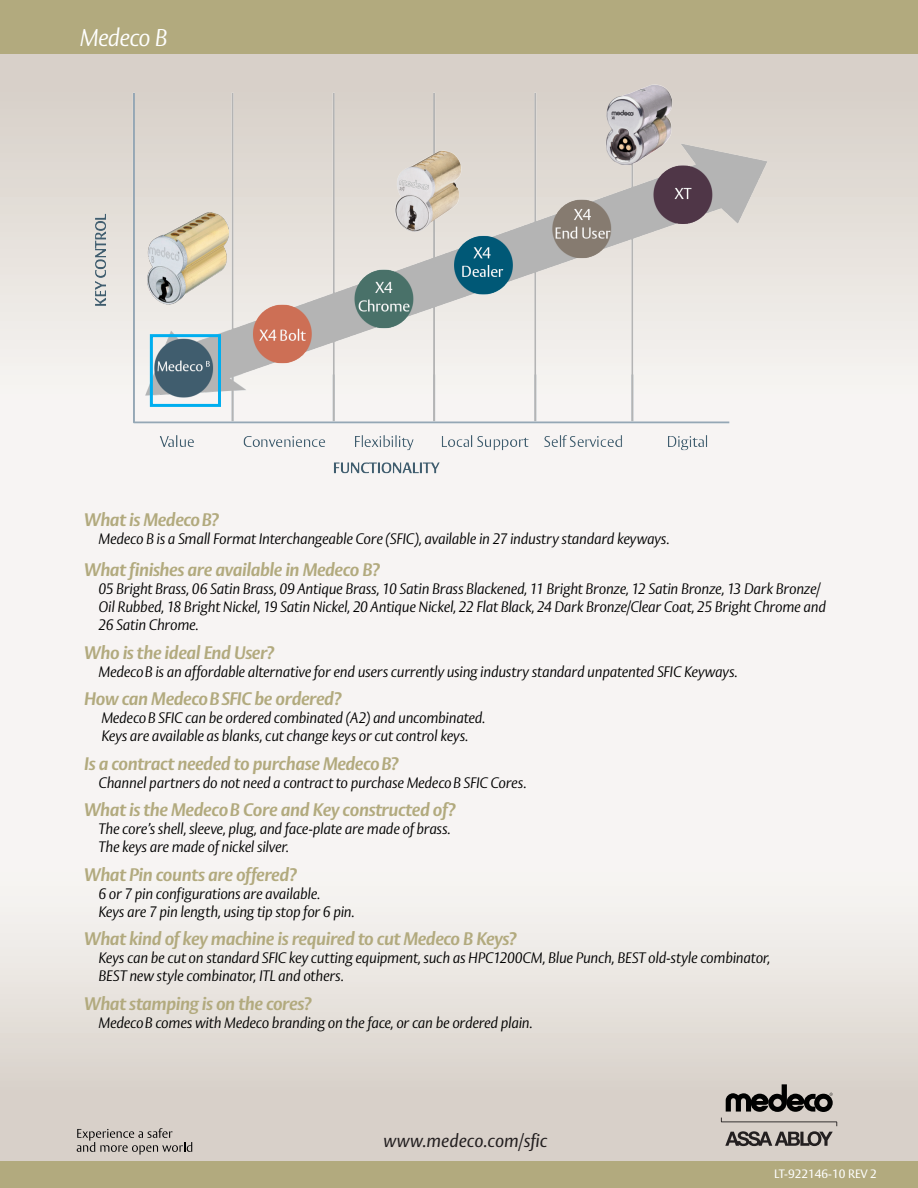
<style>
.page{position:relative;width:918px;height:1188px;background:#f7f4f3}
.page>*{position:absolute;margin:0;border:0;box-sizing:border-box;transform-origin:0 0}
.t1{font:italic 300 24px "ASSA Vesta";letter-spacing:-.03em;color:#fff}
.t2{font:italic 700 18px "ASSA Vesta";letter-spacing:-.025em;color:#b2aa7e}
.t3{font:italic 18px "ASSA Vesta";color:#231f20}
.t4{font:italic 300 15px/18px "ASSA Vesta";letter-spacing:-.02em;color:#000}
.t5{font:12px "ASSA Vesta";color:#fff}
</style>
<div class="page">
<div style="left:0;top:756px;width:918px;height:432px;background:linear-gradient(to bottom,#fffdfd,#d3cbc2)"></div>
<div style="left:0;top:53px;width:918px;height:445px;background:linear-gradient(to bottom,#d6cec6,#fdfbfb)"></div>
<img style="left:79px;top:73px;width:701px;height:413px">
<svg style="left:721px;top:1118px;width:116px;height:28px;background:#a49d98"></svg>
<svg style="left:726px;top:1084px;width:107px;height:28px;background:#75716d"></svg>
<svg style="left:77px;top:1128px;width:115px;height:27px;background:#b7b0aa"></svg>
<div style="left:0;top:0;width:918px;height:54px;background:#b2aa7e"></div>
<div style="left:0;top:1161px;width:918px;height:27px;background:#b2aa7e"></div>
<div style="left:150px;top:334px;width:71px;height:73px;border:3px solid #00aeef"></div>
<img style="left:142px;top:206px;width:91px;height:102px">
<p class="t1" style="left:80px;top:23px;width:89px">Medeco B</p>
<p class="t2" style="left:84px;top:509px;width:136px">What is MedecoB?</p>
<p class="t4" style="left:98px;top:531px;width:573px">Medeco B is a Small Format Interchangeable Core (SFIC), available in 27 industry standard keyways.</p>
<p class="t2" style="left:84px;top:559px;width:297px">What finishes are available in Medeco B?</p>
<p class="t4" style="left:98px;top:581px;width:729px">05 Bright Brass, 06 Satin Brass, 09 Antique Brass, 10 Satin Brass Blackened, 11 Bright Bronze, 12 Satin Bronze, 13 Dark Bronze/<br>Oil Rubbed, 18 Bright Nickel, 19 Satin Nickel, 20 Antique Nickel, 22 Flat Black, 24 Dark Bronze/Clear Coat, 25 Bright Chrome and<br>26 Satin Chrome.</p>
<p class="t2" style="left:84px;top:641px;width:191px">Who is the ideal End User?</p>
<p class="t4" style="left:98px;top:663px;width:641px">MedecoB is an affordable alternative for end users currently using industry standard unpatented SFIC Keyways.</p>
<p class="t2" style="left:84px;top:688px;width:259px">How can MedecoBSFIC be ordered?</p>
<p class="t4" style="left:101px;top:710px;width:386px">MedecoB SFIC can be ordered combinated (A2) and uncombinated.</p>
<p class="t4" style="left:101px;top:728px;width:369px">Keys are available as blanks, cut change keys or cut control keys.</p>
<p class="t2" style="left:84px;top:752px;width:316px">Is a contract needed to purchase MedecoB?</p>
<p class="t4" style="left:98px;top:774px;width:430px">Channel partners do not need a contract to purchase MedecoB SFIC Cores.</p>
<p class="t2" style="left:84px;top:799px;width:373px">What is the MedecoB Core and Key constructed of?</p>
<p class="t4" style="left:98px;top:821px;width:354px">The core’s shell, sleeve, plug, and face-plate are made of brass.</p>
<p class="t4" style="left:98px;top:839px;width:192px">The keys are made of nickel silver.</p>
<p class="t2" style="left:84px;top:863px;width:214px">What Pin counts are offered?</p>
<p class="t4" style="left:98px;top:885px;width:223px">6 or 7 pin configurations are available.</p>
<p class="t4" style="left:98px;top:903px;width:258px">Keys are 7 pin length, using tip stop for 6 pin.</p>
<p class="t2" style="left:84px;top:928px;width:434px">What kind of key machine is required to cut Medeco B Keys?</p>
<p class="t4" style="left:98px;top:950px;width:673px">Keys can be cut on standard SFIC key cutting equipment, such as HPC1200CM, Blue Punch, BEST old-style combinator,<br>BEST new style combinator, ITL and others.</p>
<p class="t2" style="left:84px;top:992px;width:229px">What stamping is on the cores?</p>
<p class="t4" style="left:98px;top:1014px;width:436px">MedecoB comes with Medeco branding on the face, or can be ordered plain.</p>
<p class="t3" style="left:383px;top:1130px;width:166px">www.medeco.com/sfic</p>
<p class="t5" style="left:774px;top:1166px;width:104px">LT-922146-10 REV 2</p>
</div>
